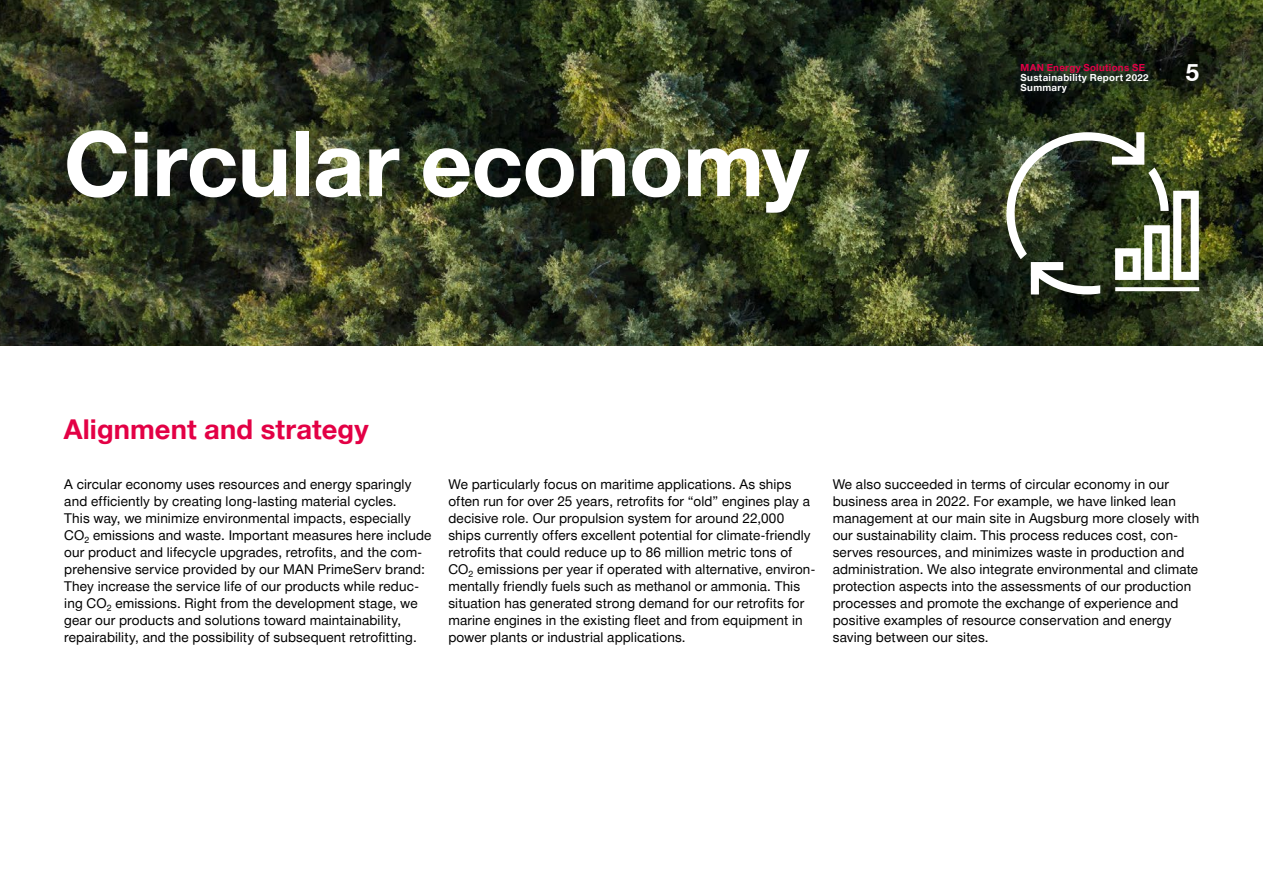
<style>
.page{position:relative;width:1263px;height:893px;background:#fff}
.page>*{position:absolute;margin:0;border:0;box-sizing:border-box;transform-origin:0 0}
.t1{font:700 90px "Man Global";letter-spacing:-.01em;color:#fff}
.t2{font:700 27.3px "Man Global";letter-spacing:.005em;color:#e30045}
.t3{font:700 24px "Man Global";color:#fff}
.t4{font:13.5px/17px "Man Global";letter-spacing:.01em;color:#000}
.t5{font:700 9.75px/10.2px "Man Global";letter-spacing:.03em;color:#fff}
.t6{font:700 9.75px "Man Global";letter-spacing:.03em;color:#e30045}
</style>
<div class="page">
<img style="left:0;top:0;width:1263px;height:345px">
<img style="left:1006px;top:132px;width:193px;height:162px">
<div style="left:1009px;top:52px;width:150px;height:52px;background:#233849;opacity:.8"></div>
<h1 class="t1" style="left:64px;top:112px;width:747px">Circular economy</h1>
<h2 class="t2" style="left:64px;top:413px;width:306px">Alignment and strategy</h2>
<p class="t6" style="left:1020px;top:62px;width:126px">MAN Energy Solutions SE</p>
<p class="t5" style="left:1020px;top:72px;width:130px">Sustainability Report 2022<br>Summary</p>
<h3 class="t3" style="left:1186px;top:59px;width:15px">5</h3>
<p class="t4" style="left:64px;top:476px;width:369px">A circular economy uses resources and energy sparingly and efficiently by creating long-lasting material cycles.<br>This way, we minimize environmental impacts, especially CO<sub>2</sub> emissions and waste. Important measures here include our product and lifecycle upgrades, retrofits, and the com&shy;prehensive service provided by our MAN PrimeServ brand:<br>They increase the service life of our products while reduc&shy;ing CO<sub>2</sub> emissions. Right from the development stage, we gear our products and solutions toward maintainability, repairability, and the possibility of subsequent retrofitting.</p>
<p class="t4" style="left:448px;top:476px;width:369px">We particularly focus on maritime applications. As ships often run for over 25 years, retrofits for “old” engines play a decisive role. Our propulsion system for around 22,000 ships currently offers excellent potential for climate-friendly retrofits that could reduce up to 86 million metric tons of CO<sub>2</sub> emissions per year if operated with alternative, environ&shy;mentally friendly fuels such as methanol or ammonia. This situation has generated strong demand for our retrofits for marine engines in the existing fleet and from equipment in power plants or industrial applications.</p>
<p class="t4" style="left:833px;top:476px;width:368px">We also succeeded in terms of circular economy in our business area in 2022. For example, we have linked lean management at our main site in Augsburg more closely with our sustainability claim. This process reduces cost, con&shy;serves resources, and minimizes waste in production and administration. We also integrate environmental and climate protection aspects into the assessments of our production processes and promote the exchange of experience and positive examples of resource conservation and energy saving between our sites.</p>
</div>
